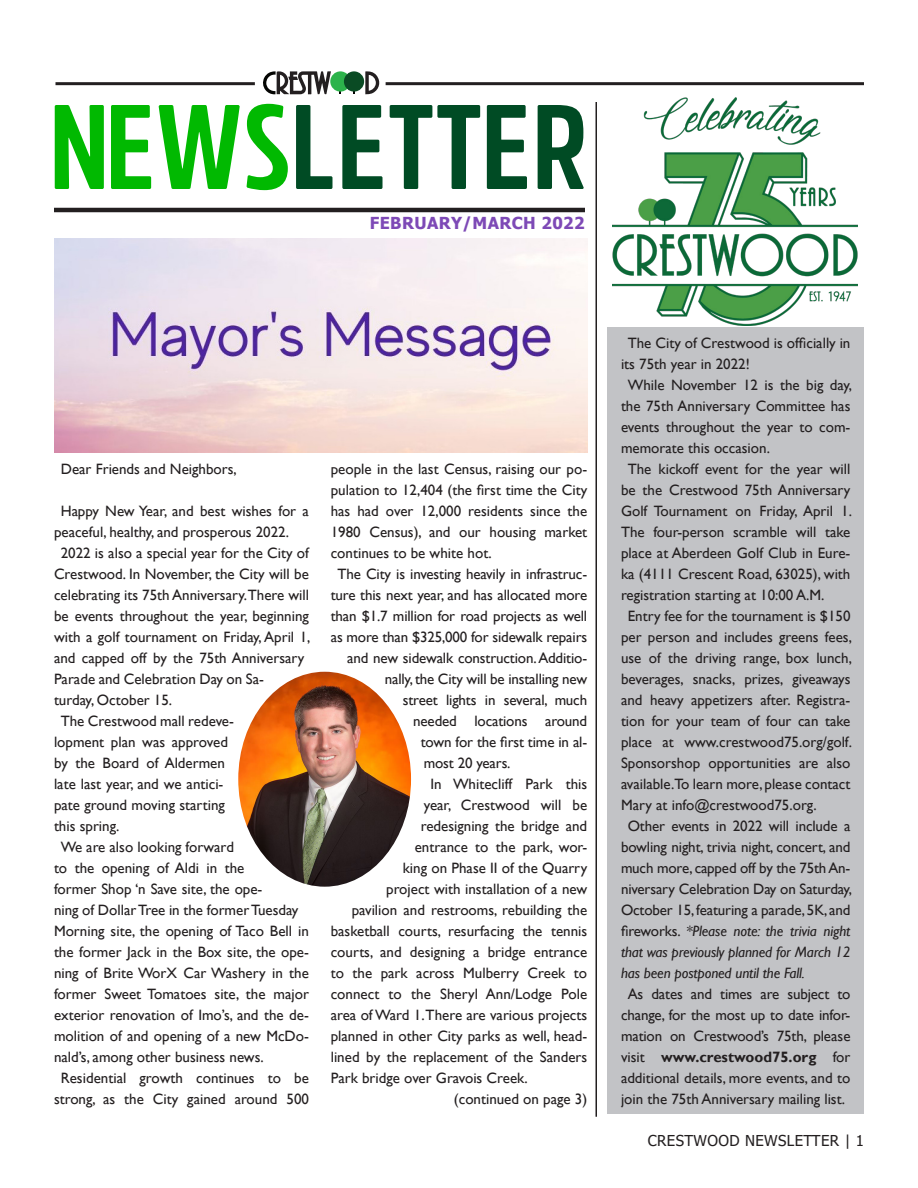
<style>
.page{position:relative;width:918px;height:1188px;background:#fff}
.page>*{position:absolute;margin:0;border:0;box-sizing:border-box;transform-origin:0 0}
.t1{font:700 16.5px "Tahoma";letter-spacing:.025em;color:#7d49b6}
.Body_Copy{font:15px/21px "Gill Sans";color:#231f20}
.t2{font:15px "Tahoma";letter-spacing:.025em;color:#231f20}
.s1{font-style:italic}
.s2{font-weight:700}
</style>
<div class="page">
<div style="left:608px;top:327px;width:256px;height:787px;background:#c2c3c6"></div>
<svg style="left:296px;top:105px;width:288px;height:84px"></svg>
<svg style="left:55px;top:104px;width:233px;height:86px"></svg>
<hr style="left:54px;top:208px;width:531px;height:4px;background:#231f20">
<hr style="left:596px;top:102px;width:1px;height:1015px;background:#231f20">
<svg style="left:365px;top:71px;width:15px;height:23px"></svg>
<div style="left:330px;top:71px;width:21px;height:21px;background:#2cb34b;border-radius:50%"></div>
<div style="left:344px;top:71px;width:20px;height:21px;background:#0a4b24;border-radius:50%"></div>
<svg style="left:263px;top:71px;width:68px;height:23px"></svg>
<hr style="left:56px;top:82px;width:199px;height:3px;background:#231f20">
<hr style="left:386px;top:82px;width:478px;height:3px;background:#231f20">
<img style="left:54px;top:238px;width:533px;height:215px">
<img style="left:613px;top:98px;width:245px;height:227px">
<img style="left:238px;top:672px;width:173px;height:215px">
<p class="t1" style="left:370px;top:212px;width:217px">FEBRUARY/MARCH 2022</p>
<p class="Body_Copy" style="left:61px;top:459px;width:178px">Dear Friends and Neighbors,</p>
<p class="Body_Copy" style="left:54px;top:501px;width:257px;text-indent:7px">Happy New Year, and best wishes for a peaceful, healthy, and prosperous 2022.</p>
<p class="Body_Copy" style="left:54px;top:543px;width:258px;text-indent:7px">2022 is also a special year for the City of Crestwood. In November, the City will be celebrating its 75th Anniversary.There will be events throughout the year, beginning with a golf tournament on Friday, April 1, and capped off by the 75th Anniversary Parade and Celebration Day on Sa-<br>turday, October 15.</p>
<p class="Body_Copy" style="left:54px;top:711px;width:181px;text-indent:7px">The Crestwood mall redeve&shy;lopment plan was approved by the Board of Aldermen late last year, and we antici&shy;pate ground moving starting this spring.</p>
<p class="Body_Copy" style="left:54px;top:837px;width:257px;text-indent:7px">We are also looking forward<br>to the opening of Aldi in the<br>former Shop ‘n Save site, the ope-<br>ning of Dollar Tree in the former Tuesday Morning site, the opening of Taco Bell in the former Jack in the Box site, the ope&shy;ning of Brite WorX Car Washery in the former Sweet Tomatoes site, the major exterior renovation of Imo’s, and the de&shy;molition of and opening of a new McDo&shy;nald’s, among other business news.</p>
<p class="Body_Copy" style="left:54px;top:1068px;width:257px;text-align:center">Residential growth continues to be strong, as the City gained around 500</p>
<p class="Body_Copy" style="left:331px;top:459px;width:258px;text-align:justify">people in the last Census, raising our po&shy;pulation to 12,404 (the first time the City has had over 12,000 residents since the 1980 Census), and our housing market continues to be white hot.</p>
<p class="Body_Copy" style="left:338px;top:564px;width:251px">The City is investing heavily in infrastruc-</p>
<p class="Body_Copy" style="left:331px;top:585px;width:258px">ture this next year, and has allocated more</p>
<p class="Body_Copy" style="left:331px;top:606px;width:258px">than $1.7 million for road projects as well</p>
<p class="Body_Copy" style="left:331px;top:627px;width:258px">as more than $325,000 for sidewalk repairs</p>
<p class="Body_Copy" style="left:347px;top:648px;width:241px">and new sidewalk construction. Additio-</p>
<p class="Body_Copy" style="left:385px;top:669px;width:204px">nally, the City will be installing new</p>
<p class="Body_Copy" style="left:403px;top:690px;width:186px">street lights in several, much</p>
<p class="Body_Copy" style="left:413px;top:711px;width:176px">needed locations around</p>
<p class="Body_Copy" style="left:421px;top:732px;width:168px">town for the first time in al-</p>
<p class="Body_Copy" style="left:424px;top:753px;width:88px">most 20 years.</p>
<p class="Body_Copy" style="left:430px;top:774px;width:158px">In Whitecliff Park this</p>
<p class="Body_Copy" style="left:424px;top:795px;width:165px">year, Crestwood will be</p>
<p class="Body_Copy" style="left:421px;top:816px;width:168px">redesigning the bridge and</p>
<p class="Body_Copy" style="left:415px;top:837px;width:174px">entrance to the park, wor-</p>
<p class="Body_Copy" style="left:403px;top:858px;width:186px">king on Phase II of the Quarry</p>
<p class="Body_Copy" style="left:386px;top:879px;width:202px">project with installation of a new</p>
<p class="Body_Copy" style="left:352px;top:900px;width:237px">pavilion and restrooms, rebuilding the</p>
<p class="Body_Copy" style="left:331px;top:921px;width:258px">basketball courts, resurfacing the tennis</p>
<p class="Body_Copy" style="left:331px;top:942px;width:258px">courts, and designing a bridge entrance</p>
<p class="Body_Copy" style="left:331px;top:963px;width:258px">to the park across Mulberry Creek to</p>
<p class="Body_Copy" style="left:331px;top:984px;width:258px">connect to the Sheryl Ann/Lodge Pole</p>
<p class="Body_Copy" style="left:331px;top:1005px;width:258px">area of Ward 1. There are various projects</p>
<p class="Body_Copy" style="left:331px;top:1026px;width:258px">planned in other City parks as well, head-</p>
<p class="Body_Copy" style="left:331px;top:1047px;width:258px">lined by the replacement of the Sanders</p>
<p class="Body_Copy" style="left:331px;top:1068px;width:198px">Park bridge over Gravois Creek.</p>
<p class="Body_Copy" style="left:454px;top:1089px;width:135px">(continued on page 3)</p>
<p class="Body_Copy" style="left:621px;top:333px;width:231px;text-indent:7px">The City of Crestwood is officially in its 75th year in 2022!</p>
<p class="Body_Copy" style="left:621px;top:375px;width:232px;text-align:justify;text-indent:7px">While November 12 is the big day, the 75th Anniversary Committee has events throughout the year to com&shy;memorate this occasion.</p>
<p class="Body_Copy" style="left:621px;top:459px;width:233px;text-align:justify;text-indent:7px">The kickoff event for the year will be the Crestwood 75th Anniversary Golf Tournament on Friday, April 1.<br>The four-person scramble will take place at Aberdeen Golf Club in Eure&shy;ka (4111 Crescent Road, 63025), with registration starting at 10:00 A.M.</p>
<p class="Body_Copy" style="left:621px;top:606px;width:233px;text-align:justify;text-indent:7px">Entry fee for the tournament is $150 per person and includes greens fees, use of the driving range, box lunch, beverages, snacks, prizes, giveaways and heavy appetizers after. Registra&shy;tion for your team of four can take place at www.crestwood75.org/golf.<br>Sponsorshop opportunities are also available.To learn more, please contact Mary at info@crestwood75.org.</p>
<p class="Body_Copy" style="left:621px;top:816px;width:233px;text-align:justify;text-indent:7px">Other events in 2022 will include a bowling night, trivia night, concert, and much more, capped off by the 75th An&shy;niversary Celebration Day on Saturday, October 15, featuring a parade, 5K, and fireworks. <span class="s1">*Please note: the trivia night that was previously planned for March 12 has been postponed until the Fall.</span></p>
<p class="Body_Copy" style="left:621px;top:984px;width:231px;text-align:center">As dates and times are subject to change, for the most up to date infor&shy;mation on Crestwood’s 75th, please visit <span class="s2">www.crestwood75.org</span> for additional details, more events, and to join the 75th Anniversary mailing list.</p>
<p class="t2" style="left:648px;top:1130px;width:218px">CRESTWOOD NEWSLETTER | 1</p>
</div>
